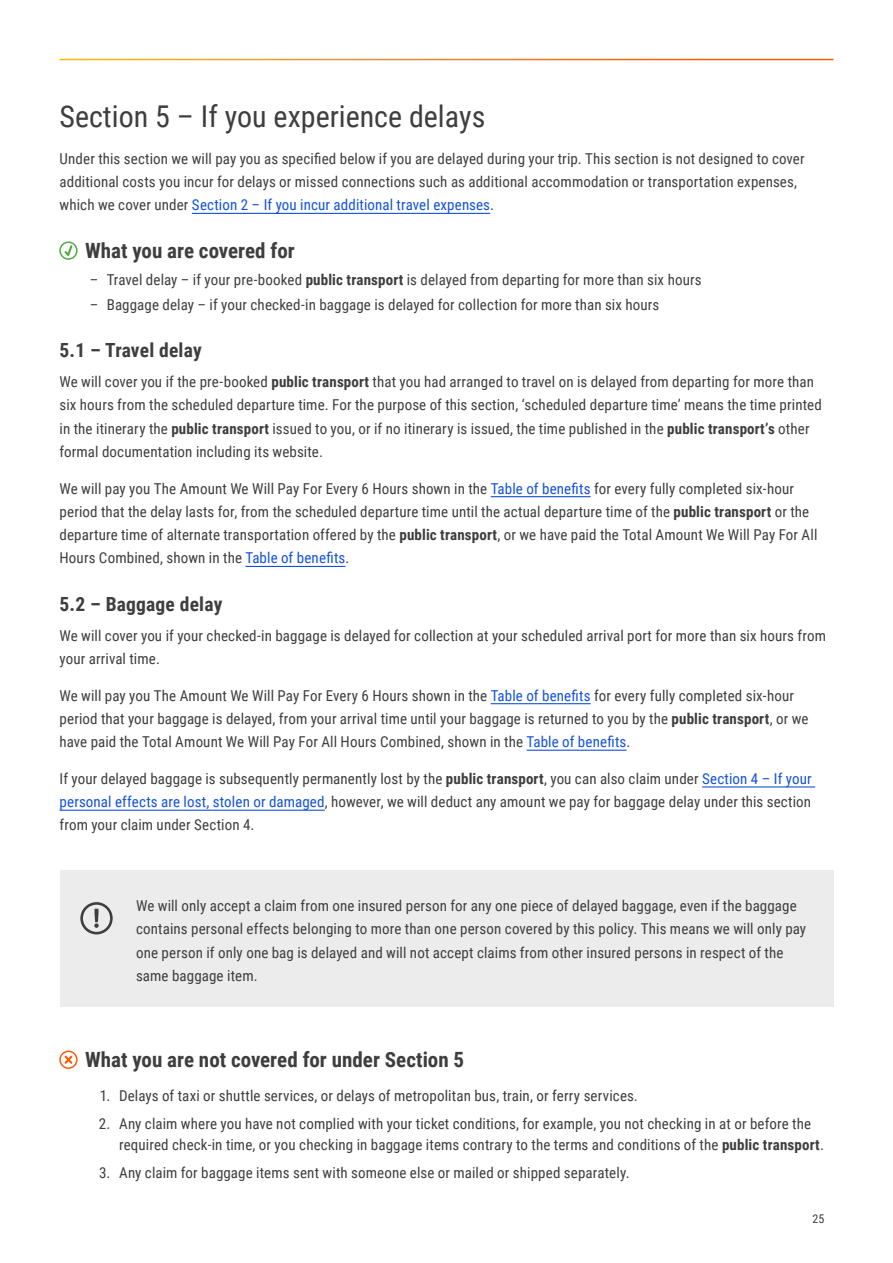
<style>
.page{position:relative;width:893px;height:1263px;background:#fff}
.page>*{position:absolute;margin:0;border:0;box-sizing:border-box;transform-origin:0 0}
.Headline_2{font:30px "Roboto Condensed";color:#3f3e3e}
.Checks_and_Exes_Bullets_-_Level_1{font:700 21px "Roboto Condensed";color:#3f3e3e}
.Headline_3{font:700 19.5px "Roboto Condensed";letter-spacing:.01em;color:#3f3e3e}
.Body{font:15px/23.2px "Roboto Condensed";letter-spacing:.005em;color:#3f3e3e}
.t1{font:12px "Roboto Condensed";color:#3f3e3e}
.s1{color:#1352de}
.s2{font-weight:700}
</style>
<div class="page">
<hr style="left:192px;top:213px;width:298px;height:1px;background:#1352de">
<hr style="left:491px;top:496px;width:100px;height:1px;background:#1352de">
<hr style="left:245px;top:566px;width:100px;height:1px;background:#1352de">
<hr style="left:491px;top:703px;width:100px;height:1px;background:#1352de">
<hr style="left:527px;top:750px;width:99px;height:1px;background:#1352de">
<hr style="left:702px;top:786px;width:113px;height:1px;background:#1352de">
<hr style="left:60px;top:810px;width:265px;height:1px;background:#1352de">
<svg style="left:59px;top:241px;width:19px;height:19px"></svg>
<div style="left:60px;top:870px;width:773px;height:136px;background:#ececec"></div>
<svg style="left:80px;top:902px;width:33px;height:32px"></svg>
<svg style="left:59px;top:1050px;width:19px;height:19px"></svg>
<h2 class="Headline_2" style="left:60px;top:95px;width:427px">Section 5 – If you experience delays</h2>
<p class="Body" style="left:60px;top:146px;width:747px">Under this section we will pay you as specified below if you are delayed during your trip. This section is not designed to cover additional costs you incur for delays or missed connections such as additional accommodation or transportation expenses, which we cover under <span class="s1">Section 2 – If you incur additional travel expenses</span>.</p>
<h3 class="Checks_and_Exes_Bullets_-_Level_1" style="left:85px;top:235px;width:211px">What you are covered for</h3>
<p class="Body" style="left:90px;top:268px;width:613px">– Travel delay – if your pre-booked <span class="s2">public transport</span> is delayed from departing for more than six hours</p>
<p class="Body" style="left:90px;top:292px;width:571px">– Baggage delay – if your checked-in baggage is delayed for collection for more than six hours</p>
<h3 class="Headline_3" style="left:60px;top:337px;width:144px">5.1 – Travel delay</h3>
<p class="Body" style="left:60px;top:370px;width:764px">We will cover you if the pre-booked <span class="s2">public transport</span> that you had arranged to travel on is delayed from departing for more than six hours from the scheduled departure time. For the purpose of this section, ‘scheduled departure time’ means the time printed in the itinerary the <span class="s2">public transport</span> issued to you, or if no itinerary is issued, the time published in the <span class="s2">public transport’s</span> other formal documentation including its website.</p>
<p class="Body" style="left:60px;top:476px;width:759px">We will pay you The Amount We Will Pay For Every 6 Hours shown in the <span class="s1">Table of benefits</span> for every fully completed six-hour period that the delay lasts for, from the scheduled departure time until the actual departure time of the <span class="s2">public transport</span> or the departure time of alternate transportation offered by the <span class="s2">public transport</span>, or we have paid the Total Amount We Will Pay For All Hours Combined, shown in the <span class="s1">Table of benefits</span>.</p>
<h3 class="Headline_3" style="left:60px;top:590px;width:164px">5.2 – Baggage delay</h3>
<p class="Body" style="left:60px;top:623px;width:768px">We will cover you if your checked-in baggage is delayed for collection at your scheduled arrival port for more than six hours from your arrival time.</p>
<p class="Body" style="left:60px;top:683px;width:750px">We will pay you The Amount We Will Pay For Every 6 Hours shown in the <span class="s1">Table of benefits</span> for every fully completed six-hour period that your baggage is delayed, from your arrival time until your baggage is returned to you by the <span class="s2">public transport</span>, or we have paid the Total Amount We Will Pay For All Hours Combined, shown in the <span class="s1">Table of benefits</span>.</p>
<p class="Body" style="left:60px;top:766px;width:754px;text-align:justify">If your delayed baggage is subsequently permanently lost by the <span class="s2">public transport</span>, you can also claim under <span class="s1">Section 4 – If your personal effects are lost, stolen or damaged</span>, however, we will deduct any amount we pay for baggage delay under this section from your claim under Section 4.</p>
<p class="Body" style="left:136px;top:893px;width:672px">We will only accept a claim from one insured person for any one piece of delayed baggage, even if the baggage contains personal effects belonging to more than one person covered by this policy. This means we will only pay one person if only one bag is delayed and will not accept claims from other insured persons in respect of the same baggage item.</p>
<h3 class="Checks_and_Exes_Bullets_-_Level_1" style="left:85px;top:1044px;width:381px">What you are not covered for under Section 5</h3>
<p class="Body" style="left:100px;top:1084px;width:540px">1. Delays of taxi or shuttle services, or delays of metropolitan bus, train, or ferry services.</p>
<p class="Body" style="left:119px;top:1112px;width:706px;line-height:21px;text-indent:-20px">2. Any claim where you have not complied with your ticket conditions, for example, you not checking in at or before the required check-in time, or you checking in baggage items contrary to the terms and conditions of the <span class="s2">public transport</span>.</p>
<p class="Body" style="left:99px;top:1160px;width:532px">3. Any claim for baggage items sent with someone else or mailed or shipped separately.</p>
<p class="t1" style="left:812px;top:1210px;width:13px">25</p>
</div>
